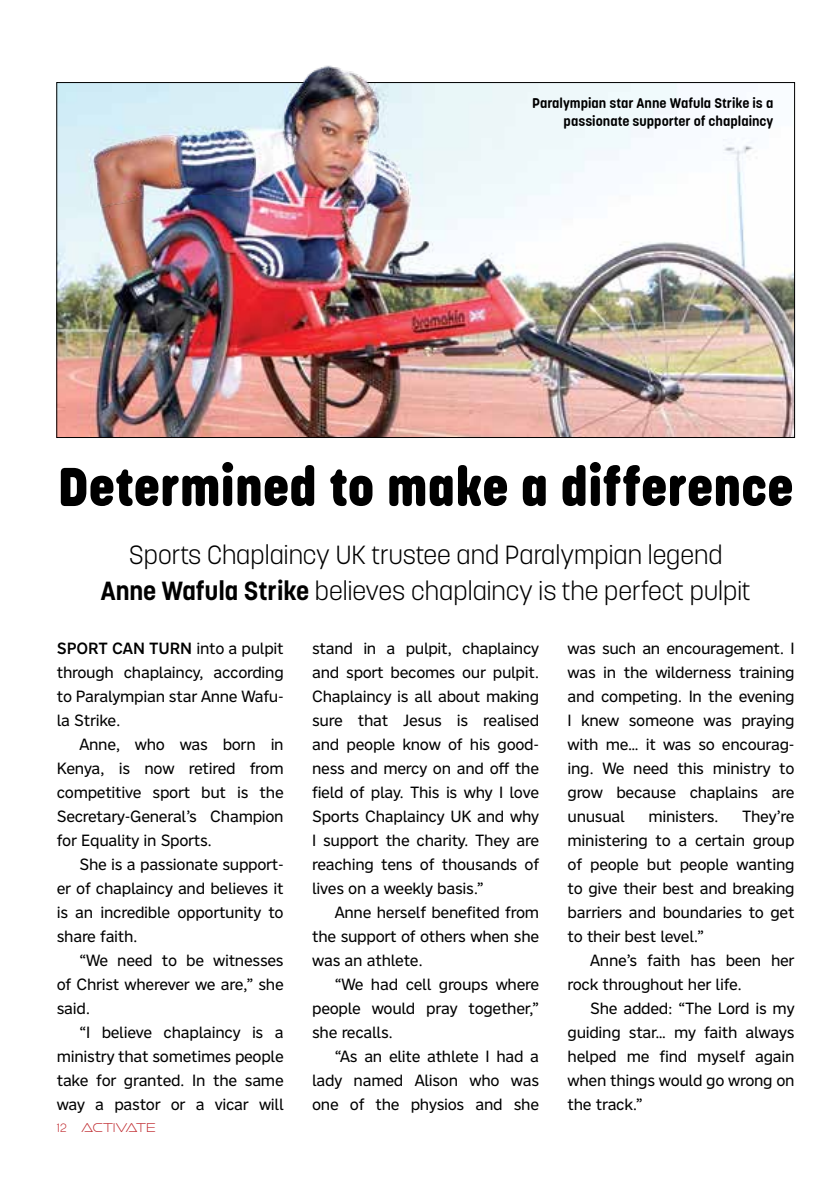
<style>
.page{position:relative;width:840px;height:1191px;background:#fff}
.page>*{position:absolute;margin:0;border:0;box-sizing:border-box;transform-origin:0 0}
.t1{font:800 54px "Korolev Rounded";letter-spacing:-.005em;color:#000}
.t2{font:300 26px/36px "Korolev";color:#000;text-align:center}
.t3{font:16px/24px "Nort";letter-spacing:-.02em;color:#000;text-align:justify}
.t4{font:700 14px/18px "Korolev Rounded";color:#000;text-align:right}
.t5{font:13.2px "Ethnocentric El";letter-spacing:.02em;color:#bd2126;scale:.91 1}
.s1{font-weight:700}
.s2{font-weight:500}
.s3{font-family:"Korolev Rounded";font-weight:300;font-size:12px}
</style>
<div class="page">
<img style="left:59px;top:230px;width:733px;height:205px">
<img style="left:57px;top:65px;width:737px;height:165px">
<p class="t4" style="left:532px;top:94px;width:242px">Paralympian star Anne Wafula Strike is a passionate supporter of chaplaincy</p>
<h1 class="t1" style="left:57px;top:454px;width:737px">Determined to make a difference</h1>
<h2 class="t2" style="left:101px;top:537px;width:650px">Sports Chaplaincy UK trustee and Paralympian legend<br><span class="s1">Anne Wafula Strike</span> believes chaplaincy is the perfect pulpit</h2>
<p class="t3" style="left:57px;top:636px;width:228px"><span class="s2">SPORT CAN TURN</span> into a pulpit through chaplaincy, according to Paralympian star Anne Wafu&shy;la Strike.</p>
<p class="t3" style="left:57px;top:732px;width:228px;text-indent:23px">Anne, who was born in Kenya, is now retired from competitive sport but is the Secretary-General’s Champion for Equality in Sports.</p>
<p class="t3" style="left:57px;top:852px;width:228px;text-indent:23px">She is a passionate support&shy;er of chaplaincy and believes it is an incredible opportunity to share faith.</p>
<p class="t3" style="left:57px;top:948px;width:228px;text-indent:23px">“We need to be witnesses of Christ wherever we are,” she said.</p>
<p class="t3" style="left:57px;top:1020px;width:228px;text-indent:23px">“I believe chaplaincy is a ministry that sometimes people take for granted. In the same way a pastor or a vicar will</p>
<p class="t5" style="left:57px;top:1119px;width:110px"><span class="s3">12</span> ACTIVATE</p>
<p class="t3" style="left:312px;top:636px;width:228px">stand in a pulpit, chaplaincy and sport becomes our pulpit.<br>Chaplaincy is all about making sure that Jesus is realised and people know of his good&shy;ness and mercy on and off the field of play. This is why I love Sports Chaplaincy UK and why I support the charity. They are reaching tens of thousands of lives on a weekly basis.”</p>
<p class="t3" style="left:312px;top:900px;width:228px;text-indent:23px">Anne herself benefited from the support of others when she was an athlete.</p>
<p class="t3" style="left:312px;top:972px;width:228px;text-indent:23px">“We had cell groups where people would pray together,” she recalls.</p>
<p class="t3" style="left:312px;top:1044px;width:228px;text-indent:23px">“As an elite athlete I had a lady named Alison who was one of the physios and she</p>
<p class="t3" style="left:567px;top:635px;width:228px">was such an encouragement. I was in the wilderness training and competing. In the evening I knew someone was praying with me… it was so encourag&shy;ing. We need this ministry to grow because chaplains are unusual</p>
<p class="t3" style="left:567px;top:803px;width:228px;text-indent:174px">They’re ministering to a certain group of people but people wanting to give their best and breaking barriers and boundaries to get to their best level.”</p>
<p class="t3" style="left:567px;top:947px;width:228px;text-indent:23px">Anne’s faith has been her rock throughout her life.</p>
<p class="t3" style="left:567px;top:995px;width:228px;text-indent:23px">She added: “The Lord is my guiding star… my faith always helped me find myself again when things would go wrong on the track.”</p>
<p class="t3" style="left:648px;top:803px;width:72px">ministers.</p>
</div>
